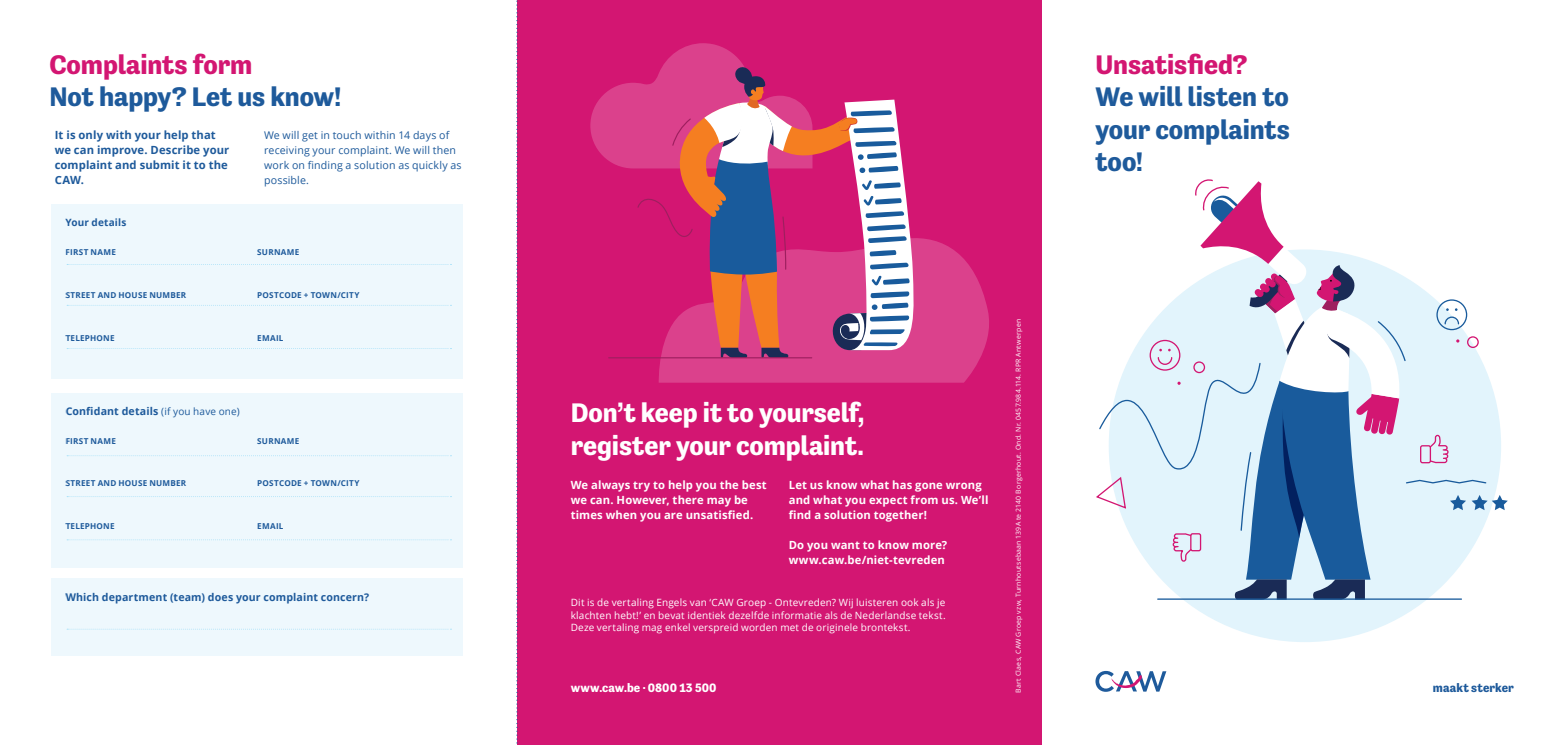
<style>
.page{position:relative;width:1567px;height:745px;background:#fff}
.page>*{position:absolute;margin:0;border:0;box-sizing:border-box;transform-origin:0 0}
.t1{font:700 27.5px/32.5px "Tenso";letter-spacing:-.005em;color:#1e5a9b;text-align:justify}
.t2{font:700 27.5px/32.5px "Tenso";letter-spacing:-.005em;color:#fff}
.t3{font:700 27.5px "Tenso";letter-spacing:-.005em;color:#d31672}
.t4{font:700 12.5px "Tenso";letter-spacing:.005em;color:#fff}
.t5{font:700 12.5px "Tenso";letter-spacing:.01em;color:#1e5a9b}
.t6{font:700 11.25px/15px "Open Sans";letter-spacing:.01em;color:#fff}
.t7{font:700 11.25px/15px "Open Sans";letter-spacing:.01em;color:#1e5a9b}
.t8{font:10.62px/15px "Open Sans";letter-spacing:.015em;color:#1e5a9b}
.t9{font:700 10.62px "Open Sans";letter-spacing:.01em;color:#1e5a9b}
.t10{font:10px/12.5px "Open Sans";letter-spacing:.015em;color:#fff;text-align:justify}
.t11{font:700 10px "Open Sans";letter-spacing:.015em;color:#1e5a9b}
.t12{font:700 8.12px "Open Sans";letter-spacing:.03em;color:#1e5a9b}
.t13{font:6.88px "Open Sans";letter-spacing:.035em;color:#fff}
.s1{font-weight:400;font-size:10px}
</style>
<div class="page">
<div style="left:517px;top:0;width:525px;height:744px;background:#d31672"></div>
<svg style="left:1095px;top:670px;width:71px;height:21px"></svg>
<div style="left:1108px;top:249px;width:392px;height:392px;background:#e2f4fc;border-radius:50%"></div>
<svg style="left:1096px;top:179px;width:411px;height:431px"></svg>
<svg style="left:658px;top:238px;width:331px;height:144px;background:#d93c89"></svg>
<svg style="left:590px;top:43px;width:327px;height:315px"></svg>
<div style="left:51px;top:204px;width:412px;height:175px;background:#eef8fd"></div>
<div style="left:51px;top:392px;width:412px;height:175px;background:#eef8fd"></div>
<div style="left:51px;top:578px;width:412px;height:78px;background:#eef8fd"></div>
<svg style="left:516px;top:0;width:2px;height:745px"></svg>
<svg style="left:67px;top:264px;width:384px;height:1px"></svg>
<svg style="left:67px;top:455px;width:384px;height:1px"></svg>
<svg style="left:67px;top:628px;width:384px;height:1px"></svg>
<svg style="left:67px;top:305px;width:384px;height:1px"></svg>
<svg style="left:67px;top:496px;width:384px;height:1px"></svg>
<svg style="left:67px;top:348px;width:384px;height:1px"></svg>
<svg style="left:67px;top:539px;width:384px;height:1px"></svg>
<h1 class="t3" style="left:49px;top:49px;width:204px">Complaints form</h1>
<h1 class="t1" style="left:49px;top:81px;width:293px">Not happy? Let us know!</h1>
<p class="t7" style="left:55px;top:127px;width:176px">It is only with your help that we can improve. Describe your complaint and submit it to the<br>CAW.</p>
<p class="t8" style="left:264px;top:127px;width:199px">We will get in touch within 14 days of receiving your complaint. We will then work on finding a solution as quickly as possible.</p>
<p class="t11" style="left:66px;top:215px;width:62px">Your details</p>
<p class="t12" style="left:66px;top:246px;width:52px">FIRST NAME</p>
<p class="t12" style="left:257px;top:246px;width:44px">SURNAME</p>
<p class="t12" style="left:66px;top:289px;width:122px">STREET AND HOUSE NUMBER</p>
<p class="t12" style="left:257px;top:289px;width:104px">POSTCODE + TOWN/CITY</p>
<p class="t12" style="left:66px;top:331px;width:51px">TELEPHONE</p>
<p class="t12" style="left:257px;top:331px;width:28px">EMAIL</p>
<p class="t9" style="left:66px;top:403px;width:175px">Confidant details <span class="s1">(if you have one)</span></p>
<p class="t12" style="left:66px;top:434px;width:52px">FIRST NAME</p>
<p class="t12" style="left:257px;top:434px;width:44px">SURNAME</p>
<p class="t12" style="left:66px;top:477px;width:122px">STREET AND HOUSE NUMBER</p>
<p class="t12" style="left:257px;top:477px;width:104px">POSTCODE + TOWN/CITY</p>
<p class="t12" style="left:66px;top:519px;width:51px">TELEPHONE</p>
<p class="t12" style="left:257px;top:519px;width:28px">EMAIL</p>
<p class="t9" style="left:66px;top:589px;width:305px">Which department (team) does your complaint concern?</p>
<h1 class="t2" style="left:570px;top:396px;width:295px">Don’t keep it to yourself, register your complaint.</h1>
<p class="t6" style="left:570px;top:476px;width:197px">We always try to help you the best we can. However, there may be times when you are unsatisfied.</p>
<p class="t6" style="left:788px;top:476px;width:201px">Let us know what has gone wrong and what you expect from us. We’ll find a solution together!</p>
<p class="t6" style="left:788px;top:536px;width:160px">Do you want to know more? www.caw.be/niet-tevreden</p>
<p class="t10" style="left:570px;top:595px;width:376px">Dit is de vertaling Engels van ‘CAW Groep - Ontevreden? Wij luisteren ook als je klachten hebt!’ en bevat identiek dezelfde informatie als de Nederlandse tekst.<br>Deze vertaling mag enkel verspreid worden met de originele brontekst.</p>
<p class="t4" style="left:570px;top:680px;width:147px">www.caw.be · 0800 13 500</p>
<p class="t13" style="left:1013px;top:692px;width:375px;rotate:-90deg">Bart Claes, CAW Groep vzw, Turnhoutsebaan 139A te 2140 Borgerhout. Ond. Nr. 0457.984.114. RPR Antwerpen</p>
<h1 class="t3" style="left:1095px;top:49px;width:154px">Unsatisfied?</h1>
<h1 class="t1" style="left:1095px;top:81px;width:196px">We will listen to your complaints too!</h1>
<p class="t5" style="left:1432px;top:679px;width:82px">maakt sterker</p>
</div>
